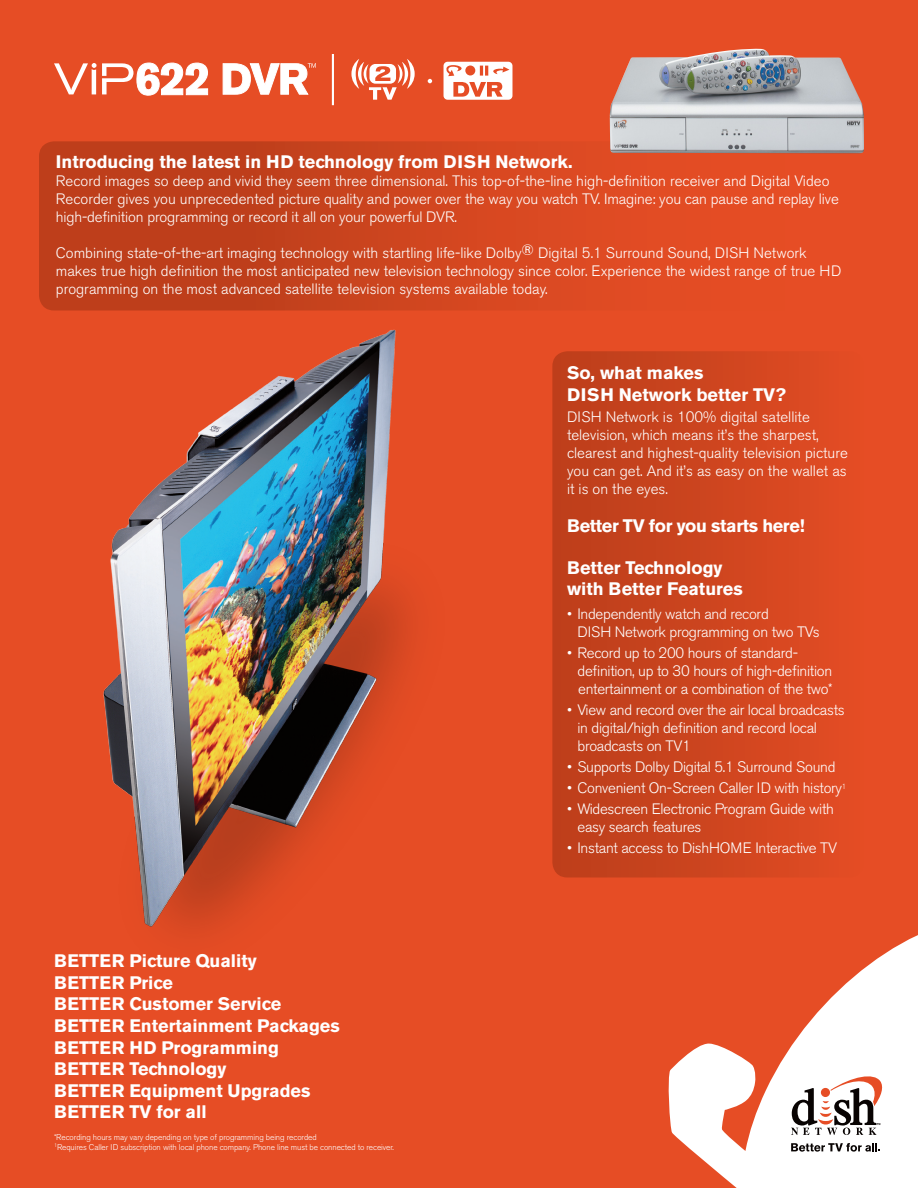
<style>
.page{position:relative;width:918px;height:1188px;background:#e64d25}
.page>*{position:absolute;margin:0;border:0;box-sizing:border-box;transform-origin:0 0}
.t1{font:700 18px "Akzidenz Grotesk BE";color:#fff}
.t2{font:700 18px "Akzidenz Grotesk BE";letter-spacing:-.02em;color:#fff}
.t3{font:700 expanded 16.65px "Akzidenz Grotesk BE";letter-spacing:-.01em;color:#fff;scale:.92 1}
.t4{font:300 15px/18px "Akzidenz Grotesk BE";color:#fff}
.t5{font:300 15px/18px "Akzidenz Grotesk BE";letter-spacing:-.02em;color:#fff}
.t6{font:700 expanded 15px "Akzidenz Grotesk BE";color:#fff;scale:.92 1}
.t7{font:300 8.25px "Akzidenz Grotesk BE";letter-spacing:-.01em;color:#fff}
</style>
<div class="page">
<div style="left:39px;top:141px;width:810px;height:169px;background:linear-gradient(to right,#b73c19,#eb5026);border-radius:15px"></div>
<img style="left:610px;top:49px;width:254px;height:104px">
<svg style="left:54px;top:62px;width:155px;height:34px"></svg>
<svg style="left:222px;top:63px;width:94px;height:32px"></svg>
<svg style="left:428px;top:79px;width:4px;height:4px"></svg>
<svg style="left:444px;top:62px;width:68px;height:38px"></svg>
<svg style="left:351px;top:59px;width:64px;height:41px"></svg>
<hr style="left:332px;top:54px;width:2px;height:51px;background:#fff">
<img style="left:103px;top:329px;width:308px;height:603px">
<div style="left:552px;top:351px;width:312px;height:527px;background:linear-gradient(to right,#bb3e1a,#e34c24);border-radius:15px"></div>
<svg style="left:668px;top:935px;width:250px;height:253px;fill:#fff"></svg>
<svg style="left:791px;top:1076px;width:91px;height:59px;background:#c3b5b1"></svg>
<svg style="left:791px;top:1143px;width:89px;height:9px"></svg>
<p class="t1" style="left:56px;top:151px;width:518px">Introducing the latest in HD technology from DISH Network.</p>
<p class="t4" style="left:56px;top:172px;width:775px">Record images so deep and vivid they seem three dimensional. This top-of-the-line high-definition receiver and Digital Video</p>
<p class="t4" style="left:56px;top:190px;width:784px">Recorder gives you unprecedented picture quality and power over the way you watch TV. Imagine: you can pause and replay live high-definition programming or record it all on your powerful DVR.</p>
<p class="t4" style="left:56px;top:244px;width:752px">Combining state-of-the-art imaging technology with startling life-like Dolby® Digital 5.1 Surround Sound, DISH Network</p>
<p class="t4" style="left:56px;top:262px;width:787px">makes true high definition the most anticipated new television technology since color. Experience the widest range of true HD programming on the most advanced satellite television systems available today.</p>
<p class="t3" style="left:532px;top:153px;width:45px">DVR</p>
<p class="t6" style="left:273px;top:170px;width:41px">DVR</p>
<p class="t3" style="left:463px;top:169px;width:45px">DVR</p>
<p class="t1" style="left:54px;top:950px;width:204px">BETTER Picture Quality</p>
<p class="t1" style="left:54px;top:972px;width:120px">BETTER Price</p>
<p class="t1" style="left:54px;top:994px;width:229px">BETTER Customer Service</p>
<p class="t1" style="left:54px;top:1015px;width:287px">BETTER Entertainment Packages</p>
<p class="t1" style="left:54px;top:1037px;width:227px">BETTER HD Programming</p>
<p class="t1" style="left:54px;top:1058px;width:174px">BETTER Technology</p>
<p class="t1" style="left:54px;top:1080px;width:258px">BETTER Equipment Upgrades</p>
<p class="t1" style="left:54px;top:1102px;width:154px">BETTER TV for all</p>
<p class="t7" style="left:54px;top:1133px;width:264px">*Recording hours may vary depending on type of programming being recorded</p>
<p class="t7" style="left:54px;top:1143px;width:341px"><sup>1</sup>Requires Caller ID subscription with local phone company. Phone line must be connected to receiver.</p>
<p class="t1" style="left:567px;top:363px;width:138px">So, what makes</p>
<p class="t1" style="left:567px;top:384px;width:221px">DISH Network better TV?</p>
<p class="t4" style="left:567px;top:408px;width:244px">DISH Network is 100% digital satellite</p>
<p class="t4" style="left:567px;top:426px;width:282px">television, which means it’s the sharpest, clearest and highest-quality television picture you can get. And it’s as easy on the wallet as it is on the eyes.</p>
<p class="t2" style="left:567px;top:516px;width:239px">Better TV for you starts here!</p>
<p class="t1" style="left:567px;top:557px;width:157px">Better Technology</p>
<p class="t1" style="left:567px;top:579px;width:177px">with Better Features</p>
<p class="t5" style="left:567px;top:605px;width:203px">• Independently watch and record</p>
<p class="t5" style="left:578px;top:623px;width:244px">DISH Network programming on two TVs</p>
<p class="t5" style="left:567px;top:644px;width:232px">• Record up to 200 hours of standard-</p>
<p class="t5" style="left:578px;top:662px;width:256px">definition, up to 30 hours of high-definition</p>
<p class="t5" style="left:578px;top:680px;width:256px">entertainment or a combination of the two*</p>
<p class="t5" style="left:578px;top:701px;width:269px;text-indent:-10px">• View and record over the air local broadcasts in digital/high definition and record local</p>
<p class="t5" style="left:578px;top:737px;width:115px">broadcasts on TV1</p>
<p class="t5" style="left:567px;top:758px;width:270px">• Supports Dolby Digital 5.1 Surround Sound</p>
<p class="t5" style="left:567px;top:779px;width:281px">• Convenient On-Screen Caller ID with history<sup>1</sup></p>
<p class="t5" style="left:578px;top:800px;width:258px;text-indent:-10px">• Widescreen Electronic Program Guide with easy search features</p>
<p class="t5" style="left:567px;top:839px;width:272px">• Instant access to DishHOME Interactive TV</p>
</div>
